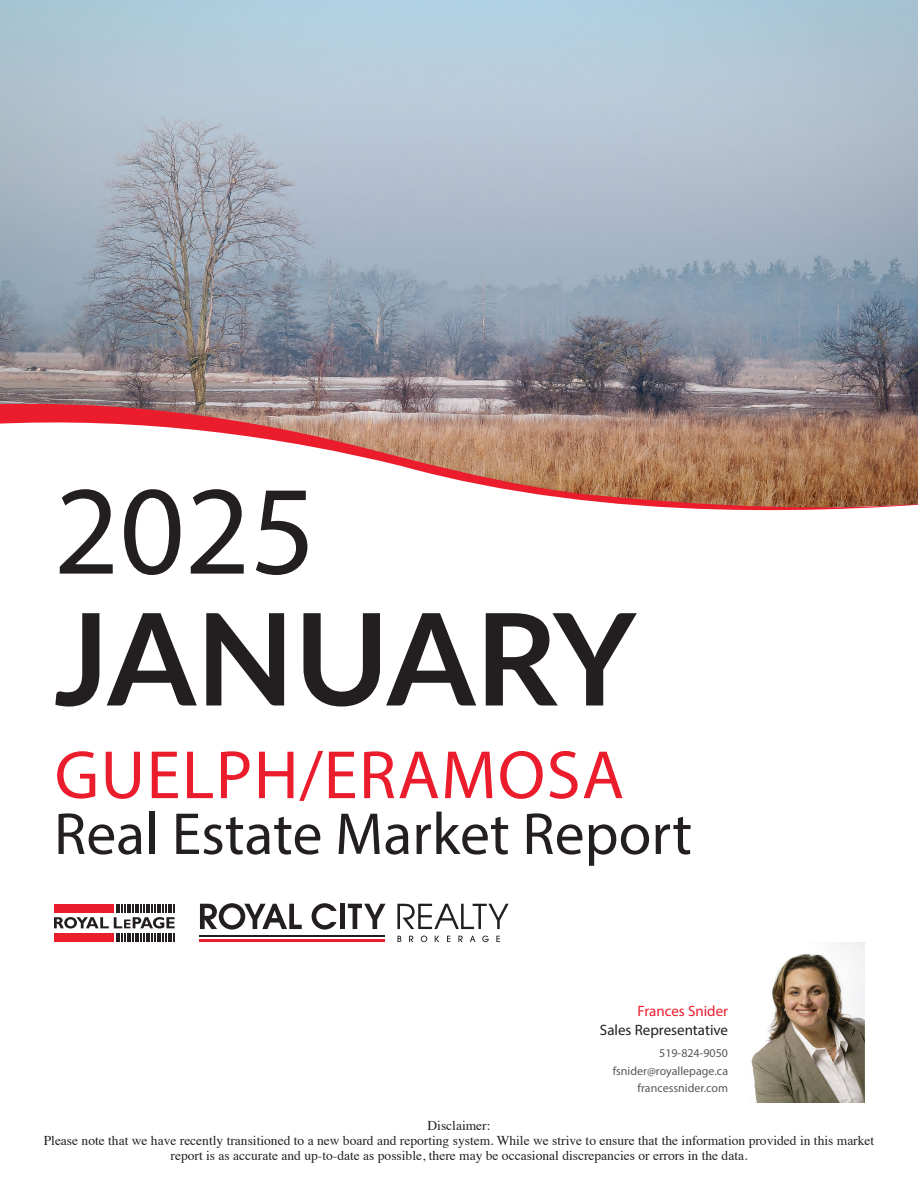
<style>
.page{position:relative;width:918px;height:1188px;background:#fff}
.page>*{position:absolute;margin:0;border:0;box-sizing:border-box;transform-origin:0 0}
.t1{font:700 127.65px "Lato";letter-spacing:-.005em;color:#231f20}
.t2{font:127.65px "Myriad Pro";color:#231f20}
.t3{font:68.85px "Myriad Pro";letter-spacing:.02em;color:#eb1c2c}
.t4{font:59.7px "Myriad Pro";color:#231f20}
.t5{font:15px "Myriad Pro";color:#231f20}
.t6{font:15px "Myriad Pro";color:#eb1c2c}
.t7{font:13.5px/15px "Times";color:#231f20;text-align:center}
.t8{font:12px/17.5px "Myriad Pro";color:#57585a;text-align:right}
</style>
<div class="page">
<svg style="left:200px;top:903px;width:102px;height:27px"></svg>
<svg style="left:312px;top:903px;width:25px;height:27px"></svg>
<div style="left:340px;top:904px;width:5px;height:25px;background:#231f20"></div>
<svg style="left:348px;top:904px;width:38px;height:25px"></svg>
<svg style="left:397px;top:904px;width:112px;height:25px"></svg>
<svg style="left:397px;top:936px;width:4px;height:6px"></svg>
<svg style="left:409px;top:936px;width:4px;height:6px"></svg>
<svg style="left:421px;top:936px;width:6px;height:6px"></svg>
<svg style="left:435px;top:936px;width:4px;height:6px"></svg>
<svg style="left:447px;top:936px;width:3px;height:6px"></svg>
<svg style="left:458px;top:936px;width:5px;height:6px"></svg>
<svg style="left:470px;top:936px;width:5px;height:6px"></svg>
<svg style="left:482px;top:936px;width:7px;height:6px"></svg>
<svg style="left:496px;top:936px;width:4px;height:6px"></svg>
<hr style="left:200px;top:936px;width:185px;height:1px;background:#231f20">
<hr style="left:200px;top:939px;width:185px;height:3px;background:#eb1c2c">
<svg style="left:54px;top:904px;width:121px;height:38px"></svg>
<img style="left:751px;top:942px;width:113px;height:160px">
<img style="left:0;top:0;width:918px;height:401px">
<svg style="left:0;top:401px;width:918px;height:109px"></svg>
<h1 class="t2" style="left:54px;top:452px;width:263px">2025</h1>
<h1 class="t1" style="left:54px;top:565px;width:584px">JANUARY</h1>
<h2 class="t3" style="left:55px;top:733px;width:571px">GUELPH/ERAMOSA</h2>
<h3 class="t4" style="left:54px;top:797px;width:640px">Real Estate Market Report</h3>
<p class="t6" style="left:637px;top:1001px;width:92px">Frances Snider</p>
<p class="t5" style="left:600px;top:1021px;width:130px">Sales Representative</p>
<p class="t8" style="left:613px;top:1044px;width:117px">519-824-9050 fsnider@royallepage.ca francessnider.com</p>
<p class="t7" style="left:44px;top:1117px;width:832px">Disclaimer:<br>Please note that we have recently transitioned to a new board and reporting system. While we strive to ensure that the information provided in this market report is as accurate and up-to-date as possible, there may be occasional discrepancies or errors in the data.</p>
</div>
